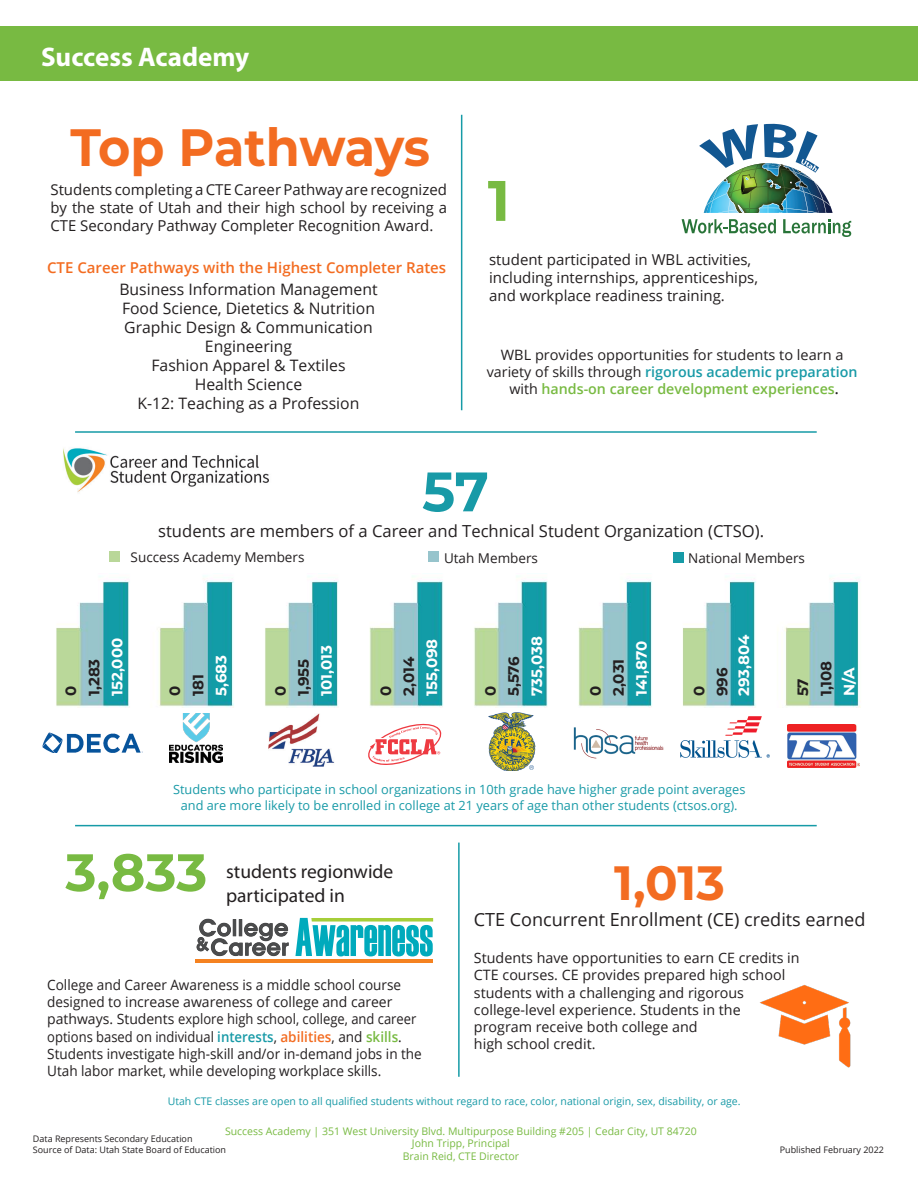
<style>
.page{position:relative;width:918px;height:1188px;background:#fff}
.page>*{position:absolute;margin:0;border:0;box-sizing:border-box;transform-origin:0 0}
.t1{font:700 57px "Montserrat";color:#78ba42}
.t2{font:700 55.5px "Montserrat";color:#189aa7}
.t3{font:700 52.5px "Montserrat";letter-spacing:-.01em;color:#f36c21;scale:.94 1}
.t4{font:700 52.5px "Montserrat";color:#78ba42}
.t5{font:700 48.15px "Montserrat";color:#f36c21}
.t6{font:700 27px "Myriad Pro";color:#fff}
.t7{font:19.5px/23.4px "Myriad Pro";color:#231f20}
.t8{font:18px "Open Sans";color:#231f20}
.t9{font:16.65px "Open Sans";color:#231f20}
.t10{font:15.75px/18.9px "Open Sans";color:#231f20;text-align:center}
.t11{font:15px/18px "Open Sans";color:#231f20;text-align:justify}
.t12{font:700 15px "Montserrat";color:#fff}
.t13{font:600 15px "Open Sans";color:#f36c21}
.t14{font:700 15px "Montserrat";color:#231f20}
.t15{font:14.25px/17.1px "Open Sans";color:#231f20;text-align:center}
.t16{font:14.25px/17.1px "Open Sans";color:#231f20;scale:.95 1}
.t17{font:13.5px "Open Sans";color:#231f20}
.t18{font:12.75px/15.3px "Open Sans";color:#189aa7;text-align:center}
.t19{font:10.5px/12.6px "Open Sans";color:#78ba42;text-align:center}
.t20{font:10.5px "Open Sans";color:#189aa7}
.t21{font:9px/10.8px "Open Sans";color:#231f20}
.s1{font-weight:600;color:#189aa7}
.s2{font-weight:600;color:#78ba42}
.s3{font-weight:600}
.s4{font-weight:600;color:#f36c21}
</style>
<div class="page">
<div style="left:109px;top:552px;width:10px;height:10px;background:#b9d799"></div>
<hr style="left:196px;top:959px;width:237px;height:4px;background:#f58220">
<hr style="left:458px;top:843px;width:2px;height:234px;background:#169ba7">
<hr style="left:461px;top:115px;width:1px;height:295px;background:#169ba7">
<div style="left:673px;top:553px;width:10px;height:10px;background:#169ba7"></div>
<div style="left:428px;top:552px;width:10px;height:10px;background:#97c4cc"></div>
<hr style="left:75px;top:825px;width:742px;height:1px;background:#169ba7">
<hr style="left:75px;top:431px;width:742px;height:2px;background:#169ba7">
<div style="left:0;top:27px;width:918px;height:54px;background:#78ba42"></div>
<img style="left:682px;top:124px;width:169px;height:113px">
<img style="left:63px;top:448px;width:206px;height:45px">
<img style="left:56px;top:573px;width:805px;height:135px">
<img style="left:43px;top:733px;width:99px;height:20px">
<img style="left:170px;top:714px;width:53px;height:49px">
<img style="left:268px;top:714px;width:67px;height:53px">
<svg style="left:368px;top:724px;width:73px;height:41px"></svg>
<img style="left:488px;top:712px;width:48px;height:58px">
<img style="left:573px;top:727px;width:91px;height:32px">
<img style="left:681px;top:716px;width:88px;height:42px">
<img style="left:787px;top:724px;width:72px;height:43px">
<svg style="left:295px;top:918px;width:138px;height:38px"></svg>
<svg style="left:311px;top:918px;width:122px;height:4px"></svg>
<svg style="left:197px;top:919px;width:92px;height:37px"></svg>
<img style="left:759px;top:985px;width:92px;height:83px">
<h3 class="t6" style="left:41px;top:39px;width:210px">Success Academy</h3>
<h3 class="t3" style="left:70px;top:109px;width:384px">Top Pathways</h3>
<p class="t11" style="left:50px;top:180px;width:398px">Students completing a CTE Career Pathway are recognized by the state of Utah and their high school by receiving a CTE Secondary Pathway Completer Recognition Award.</p>
<p class="t13" style="left:47px;top:257px;width:401px">CTE Career Pathways with the Highest Completer Rates</p>
<p class="t10" style="left:119px;top:280px;width:260px">Business Information Management<br>Food Science, Dietetics &amp; Nutrition<br>Graphic Design &amp; Communication<br>Engineering<br>Fashion Apparel &amp; Textiles<br>Health Science<br>K-12: Teaching as a Profession</p>
<h1 class="t1" style="left:488px;top:160px;width:24px">1</h1>
<p class="t11" style="left:489px;top:250px;width:270px;text-align:left">student participated in WBL activities, including internships, apprenticeships, and workplace readiness training.</p>
<p class="t15" style="left:487px;top:346px;width:372px">WBL provides opportunities for students to learn a variety of skills through <span class="s1">rigorous academic preparation </span>with <span class="s2">hands-on career development experiences</span><span class="s3">.</span></p>
<h2 class="t2" style="left:422px;top:452px;width:68px">57</h2>
<p class="t9" style="left:158px;top:520px;width:608px">students are members of a Career and Technical Student Organization (CTSO).</p>
<p class="t17" style="left:131px;top:548px;width:175px">Success Academy Members</p>
<p class="t17" style="left:444px;top:549px;width:96px">Utah Members</p>
<p class="t17" style="left:688px;top:549px;width:118px">National Members</p>
<p class="t12" style="left:421px;top:696px;width:59px;rotate:-90deg">155,098</p>
<p class="t12" style="left:526px;top:696px;width:61px;rotate:-90deg">735,038</p>
<p class="t12" style="left:733px;top:696px;width:63px;rotate:-90deg">293,804</p>
<p class="t12" style="left:106px;top:696px;width:60px;rotate:-90deg">152,000</p>
<p class="t12" style="left:316px;top:696px;width:52px;rotate:-90deg">101,013</p>
<p class="t12" style="left:631px;top:696px;width:56px;rotate:-90deg">141,870</p>
<p class="t12" style="left:210px;top:696px;width:42px;rotate:-90deg">5,683</p>
<p class="t14" style="left:293px;top:696px;width:39px;rotate:-90deg">1,955</p>
<p class="t14" style="left:608px;top:696px;width:39px;rotate:-90deg">2,031</p>
<p class="t14" style="left:83px;top:696px;width:39px;rotate:-90deg">1,283</p>
<p class="t14" style="left:503px;top:696px;width:42px;rotate:-90deg">5,576</p>
<p class="t14" style="left:398px;top:696px;width:41px;rotate:-90deg">2,014</p>
<p class="t14" style="left:815px;top:696px;width:37px;rotate:-90deg">1,108</p>
<p class="t14" style="left:60px;top:696px;width:12px;rotate:-90deg">0</p>
<p class="t14" style="left:187px;top:696px;width:23px;rotate:-90deg">181</p>
<p class="t12" style="left:838px;top:696px;width:31px;rotate:-90deg">N/A</p>
<p class="t14" style="left:711px;top:696px;width:30px;rotate:-90deg">996</p>
<p class="t14" style="left:164px;top:696px;width:12px;rotate:-90deg">0</p>
<p class="t14" style="left:585px;top:696px;width:12px;rotate:-90deg">0</p>
<p class="t14" style="left:688px;top:696px;width:12px;rotate:-90deg">0</p>
<p class="t14" style="left:792px;top:696px;width:20px;rotate:-90deg">57</p>
<p class="t14" style="left:270px;top:696px;width:12px;rotate:-90deg">0</p>
<p class="t14" style="left:375px;top:696px;width:12px;rotate:-90deg">0</p>
<p class="t14" style="left:480px;top:696px;width:12px;rotate:-90deg">0</p>
<p class="t18" style="left:173px;top:782px;width:574px">Students who participate in school organizations in 10th grade have higher grade point averages and are more likely to be enrolled in college at 21 years of age than other students (ctsos.org).</p>
<h3 class="t4" style="left:65px;top:835px;width:143px">3,833</h3>
<h3 class="t7" style="left:226px;top:860px;width:169px">students regionwide participated in</h3>
<p class="t16" style="left:47px;top:976px;width:396px">College and Career Awareness is a middle school course designed to increase awareness of college and career pathways. Students explore high school, college, and career options based on individual <span class="s1">interests</span>, <span class="s4">abilities</span>, and <span class="s2">skills</span>.<br>Students investigate high-skill and/or in-demand jobs in the Utah labor market, while developing workplace skills.</p>
<h3 class="t5" style="left:614px;top:848px;width:112px">1,013</h3>
<p class="t8" style="left:474px;top:907px;width:393px">CTE Concurrent Enrollment (CE) credits earned</p>
<p class="t15" style="left:474px;top:949px;width:327px;text-align:left">Students have opportunities to earn CE credits in CTE courses. CE provides prepared high school students with a challenging and rigorous college-level experience. Students in the program receive both college and<br>high school credit.</p>
<p class="t20" style="left:168px;top:1094px;width:574px">Utah CTE classes are open to all qualified students without regard to race, color, national origin, sex, disability, or age.</p>
<p class="t19" style="left:225px;top:1124px;width:473px">Success Academy | 351 West University Blvd. Multipurpose Building #205 | Cedar City, UT 84720<br>John Tripp, Principal<br>Brain Reid, CTE Director</p>
<p class="t21" style="left:33px;top:1133px;width:195px">Data Represents Secondary Education<br>Source of Data: Utah State Board of Education</p>
<p class="t21" style="left:780px;top:1144px;width:106px">Published February 2022</p>
</div>
